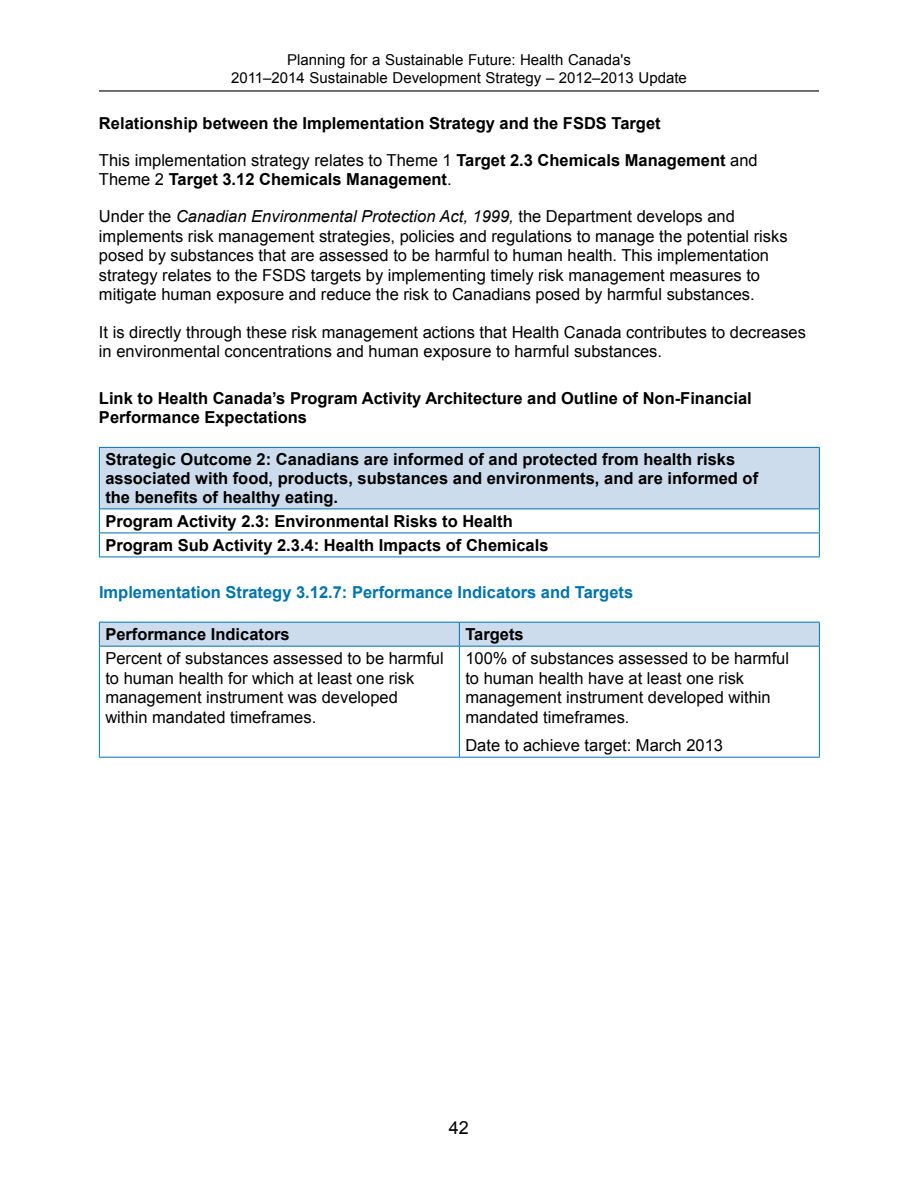
<style>
.page{position:relative;width:918px;height:1188px;background:#fff}
.page>*{position:absolute;margin:0;border:0;box-sizing:border-box;transform-origin:0 0}
.t1{font:18px "Arial";color:#000}
.t2{font:16.5px/19.5px "Arial";color:#000}
.t3{font:700 16.5px/18.8px "Arial";color:#000}
.t4{font:700 16.5px "Arial";color:#0073ae}
.t5{font:15px/18px "Arial";color:#000;text-align:center}
.s1{font-weight:400}
.s2{font-style:italic}
</style>
<div class="page">
<hr style="left:99px;top:90px;width:720px;height:2px;background:#000">
<div style="left:99px;top:447px;width:720px;height:62px;background:#cddced"></div>
<hr style="left:99px;top:447px;width:721px;height:1px;background:#0073ae">
<hr style="left:99px;top:448px;width:1px;height:61px;background:#0073ae">
<hr style="left:819px;top:448px;width:1px;height:61px;background:#0073ae">
<hr style="left:99px;top:509px;width:721px;height:1px;background:#0073ae">
<hr style="left:99px;top:533px;width:721px;height:1px;background:#0073ae">
<svg style="left:99px;top:509px;width:1px;height:48px"></svg>
<svg style="left:819px;top:509px;width:1px;height:48px"></svg>
<hr style="left:99px;top:557px;width:721px;height:1px;background:#0073ae">
<svg style="left:99px;top:622px;width:721px;height:24px"></svg>
<hr style="left:99px;top:646px;width:360px;height:1px;background:#0073ae">
<hr style="left:99px;top:647px;width:1px;height:110px;background:#0073ae">
<hr style="left:459px;top:646px;width:361px;height:1px;background:#0073ae">
<hr style="left:459px;top:647px;width:1px;height:110px;background:#0073ae">
<hr style="left:819px;top:647px;width:1px;height:110px;background:#0073ae">
<hr style="left:99px;top:757px;width:360px;height:1px;background:#0073ae">
<hr style="left:459px;top:757px;width:361px;height:1px;background:#0073ae">
<p class="t5" style="left:231px;top:51px;width:457px">Planning for a Sustainable Future: Health Canada's<br>2011–2014 Sustainable Development Strategy – 2012–2013 Update</p>
<p class="t3" style="left:99px;top:114px;width:563px">Relationship between the Implementation Strategy and the FSDS Target</p>
<p class="t3" style="left:99px;top:151px;width:660px"><span class="s1">This implementation strategy relates to Theme 1</span> Target 2.3 Chemicals Management <span class="s1">and<br>Theme 2</span> Target 3.12 Chemicals Management<span class="s1">.</span></p>
<p class="t2" style="left:99px;top:207px;width:690px">Under the <span class="s2">Canadian Environmental Protection Act, 1999,</span> the Department develops and implements risk management strategies, policies and regulations to manage the potential risks posed by substances that are assessed to be harmful to human health. This implementation strategy relates to the FSDS targets by implementing timely risk management measures to mitigate human exposure and reduce the risk to Canadians posed by harmful substances.</p>
<p class="t2" style="left:99px;top:322px;width:709px">It is directly through these risk management actions that Health Canada contributes to decreases in environmental concentrations and human exposure to harmful substances.</p>
<p class="t3" style="left:99px;top:389px;width:654px;line-height:19.5px">Link to Health Canada’s Program Activity Architecture and Outline of Non-Financial<br>Performance Expectations</p>
<p class="t3" style="left:105px;top:451px;width:654px">Strategic Outcome 2: Canadians are informed of and protected from health risks associated with food, products, substances and environments, and are informed of the benefits of healthy eating.</p>
<p class="t3" style="left:105px;top:510px;width:445px;line-height:24px">Program Activity 2.3: Environmental Risks to Health<br>Program Sub Activity 2.3.4: Health Impacts of Chemicals</p>
<p class="t4" style="left:99px;top:581px;width:536px">Implementation Strategy 3.12.7: Performance Indicators and Targets</p>
<p class="t3" style="left:105px;top:626px;width:186px">Performance Indicators</p>
<p class="t3" style="left:465px;top:626px;width:60px">Targets</p>
<p class="t2" style="left:105px;top:649px;width:340px">Percent of substances assessed to be harmful to human health for which at least one risk management instrument was developed within mandated timeframes.</p>
<p class="t2" style="left:465px;top:649px;width:325px">100% of substances assessed to be harmful to human health have at least one risk management instrument developed within mandated timeframes.</p>
<p class="t2" style="left:465px;top:736px;width:259px">Date to achieve target: March 2013</p>
<p class="t1" style="left:449px;top:1115px;width:22px">42</p>
</div>
